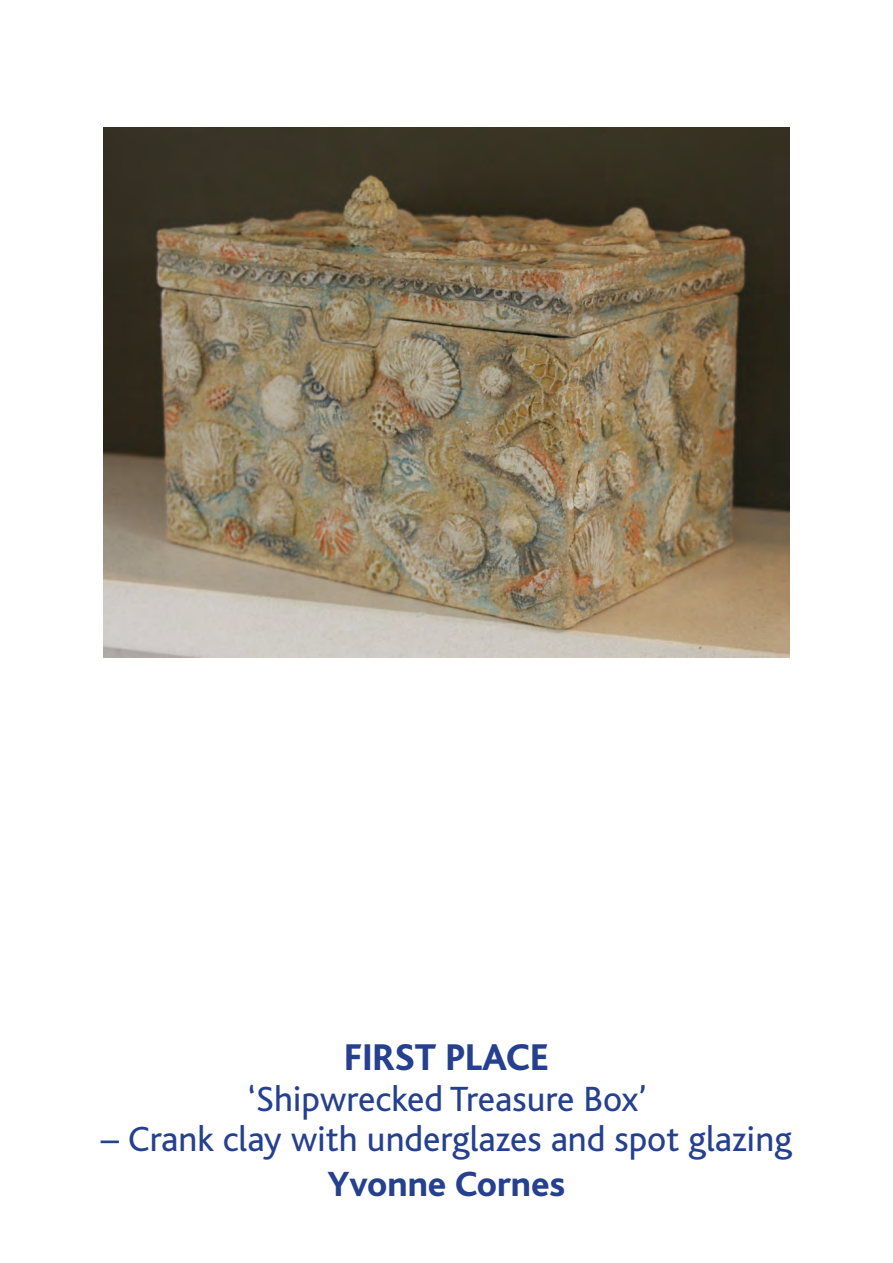
<style>
.page{position:relative;width:893px;height:1263px;background:#fff}
.page>*{position:absolute;margin:0;border:0;box-sizing:border-box;transform-origin:0 0}
.t1{font:800 39px "Bliss";color:#25408f}
.t2{font:36.6px "Bliss";color:#25408f}
.t3{font:800 36.6px "Bliss";color:#25408f}
</style>
<div class="page">
<img style="left:103px;top:128px;width:687px;height:529px">
<p class="t1" style="left:344px;top:1037px;width:206px">FIRST Place</p>
<p class="t2" style="left:248px;top:1079px;width:400px">‘Shipwrecked Treasure Box’</p>
<p class="t2" style="left:101px;top:1120px;width:692px">– Crank clay with underglazes and spot glazing</p>
<p class="t3" style="left:327px;top:1165px;width:239px">Yvonne Cornes</p>
</div>
